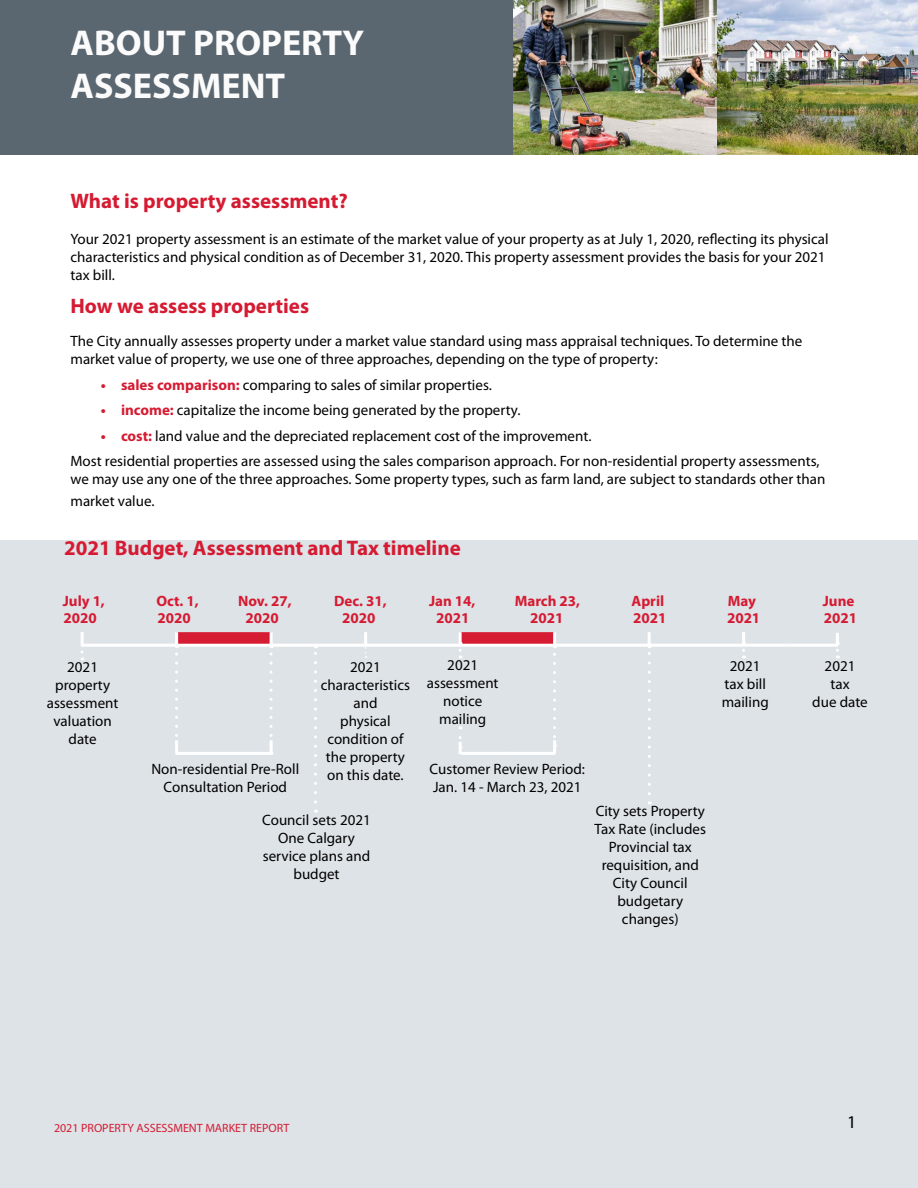
<style>
.page{position:relative;width:918px;height:1188px;background:#fff}
.page>*{position:absolute;margin:0;border:0;box-sizing:border-box;transform-origin:0 0}
.t1{font:700 36px/43.2px "Myriad Pro";color:#fbfbfb}
.t2{font:700 21px "Myriad Pro";color:#d51b32}
.t3{font:700 18px "Myriad Pro";color:#d51b32}
.t4{font:18px "Myriad Pro";color:#000}
.t5{font:15px/18px "Myriad Pro";color:#000;text-align:center}
.t6{font:700 15px "Myriad Pro";color:#d51b32}
.t7{font:12px "Myriad Pro";color:#d51b32}
.s1{font-weight:700;color:#d51b32}
</style>
<div class="page">
<img style="left:513px;top:0;width:204px;height:154px">
<div style="left:0;top:0;width:513px;height:154px;background:#5b6770"></div>
<img style="left:717px;top:0;width:201px;height:154px">
<div style="left:0;top:540px;width:918px;height:648px;background:#dee3e8"></div>
<hr style="left:82px;top:644px;width:47px;height:3px;background:#fff">
<hr style="left:129px;top:644px;width:48px;height:3px;background:#fff">
<hr style="left:555px;top:644px;width:47px;height:3px;background:#fff">
<hr style="left:602px;top:644px;width:47px;height:3px;background:#fff">
<hr style="left:649px;top:644px;width:47px;height:3px;background:#fff">
<hr style="left:696px;top:644px;width:48px;height:3px;background:#fff">
<hr style="left:744px;top:644px;width:47px;height:3px;background:#fff">
<hr style="left:791px;top:644px;width:47px;height:3px;background:#fff">
<svg style="left:648px;top:632px;width:3px;height:162px"></svg>
<svg style="left:80px;top:632px;width:4px;height:28px"></svg>
<svg style="left:742px;top:632px;width:3px;height:27px"></svg>
<svg style="left:836px;top:633px;width:3px;height:26px"></svg>
<svg style="left:175px;top:632px;width:381px;height:170px"></svg>
<h1 class="t1" style="left:70px;top:22px;width:295px">ABOUT PROPERTY<br>ASSESSMENT</h1>
<h2 class="t2" style="left:70px;top:190px;width:279px">What is property assessment?</h2>
<p class="t5" style="left:70px;top:230px;width:760px;text-align:left">Your 2021 property assessment is an estimate of the market value of your property as at July 1, 2020, reflecting its physical characteristics and physical condition as of December 31, 2020. This property assessment provides the basis for your 2021 tax bill.</p>
<h2 class="t2" style="left:70px;top:294px;width:240px">How we assess properties</h2>
<p class="t5" style="left:70px;top:332px;width:733px;text-align:left">The City annually assesses property under a market value standard using mass appraisal techniques. To determine the market value of property, we use one of three approaches, depending on the type of property:</p>
<p class="t5" style="left:101px;top:375px;width:393px"><span class="s1">• sales comparison:</span> comparing to sales of similar properties.</p>
<p class="t5" style="left:101px;top:401px;width:421px"><span class="s1">• income:</span> capitalize the income being generated by the property.</p>
<p class="t5" style="left:70px;top:423px;width:751px;line-height:25.5px;text-align:left;text-indent:30px"><span class="s1">• cost:</span> land value and the depreciated replacement cost of the improvement.<br>Most residential properties are assessed using the sales comparison approach. For non-residential property assessments,</p>
<p class="t5" style="left:70px;top:468px;width:756px;line-height:21.6px;text-align:left">we may use any one of the three approaches. Some property types, such as farm land, are subject to standards other than market value.</p>
<p class="t3" style="left:71px;top:537px;width:320px">2020 Property Assessment/Tax Timeline</p>
<h2 class="t2" style="left:64px;top:537px;width:398px">2021 Budget, Assessment and Tax timeline</h2>
<p class="t6" style="left:63px;top:593px;width:44px">July 1,</p>
<p class="t6" style="left:156px;top:593px;width:44px">Oct. 1,</p>
<p class="t6" style="left:238px;top:593px;width:55px">Nov. 27,</p>
<p class="t6" style="left:334px;top:593px;width:54px">Dec. 31,</p>
<p class="t6" style="left:429px;top:593px;width:48px">Jan 14,</p>
<p class="t6" style="left:515px;top:593px;width:67px">March 23,</p>
<p class="t6" style="left:632px;top:593px;width:34px">April</p>
<p class="t6" style="left:728px;top:593px;width:30px">May</p>
<p class="t6" style="left:823px;top:593px;width:33px">June</p>
<p class="t6" style="left:64px;top:610px;width:35px">2020</p>
<p class="t6" style="left:158px;top:610px;width:35px">2020</p>
<p class="t6" style="left:245px;top:610px;width:35px">2020</p>
<p class="t6" style="left:342px;top:610px;width:35px">2020</p>
<p class="t6" style="left:436px;top:610px;width:35px">2021</p>
<p class="t6" style="left:530px;top:610px;width:35px">2021</p>
<p class="t6" style="left:633px;top:610px;width:35px">2021</p>
<p class="t6" style="left:727px;top:610px;width:35px">2021</p>
<p class="t6" style="left:824px;top:610px;width:35px">2021</p>
<p class="t5" style="left:321px;top:657px;width:91px">2021 characteristics and<br>physical condition of the property on this date.</p>
<p class="t5" style="left:427px;top:655px;width:73px">2021 assessment notice mailing</p>
<p class="t5" style="left:722px;top:657px;width:49px">2021 tax bill mailing</p>
<p class="t5" style="left:812px;top:657px;width:57px">2021<br>tax<br>due date</p>
<p class="t5" style="left:47px;top:657px;width:73px">2021 property assessment valuation date</p>
<p class="t5" style="left:151px;top:759px;width:149px">Non-residential Pre-Roll<br>Consultation Period</p>
<p class="t5" style="left:430px;top:759px;width:157px;text-align:left">Customer Review Period:<br>Jan. 14 - March 23, 2021</p>
<p class="t5" style="left:262px;top:811px;width:110px">Council sets 2021<br>One Calgary service plans and budget</p>
<p class="t5" style="left:595px;top:802px;width:113px">City sets Property<br>Tax Rate (includes<br>Provincial tax requisition, and<br>City Council budgetary changes)</p>
<p class="t7" style="left:54px;top:1121px;width:237px">2021 PROPERTY ASSESSMENT MARKET REPORT</p>
<p class="t4" style="left:847px;top:1111px;width:11px">1</p>
</div>
